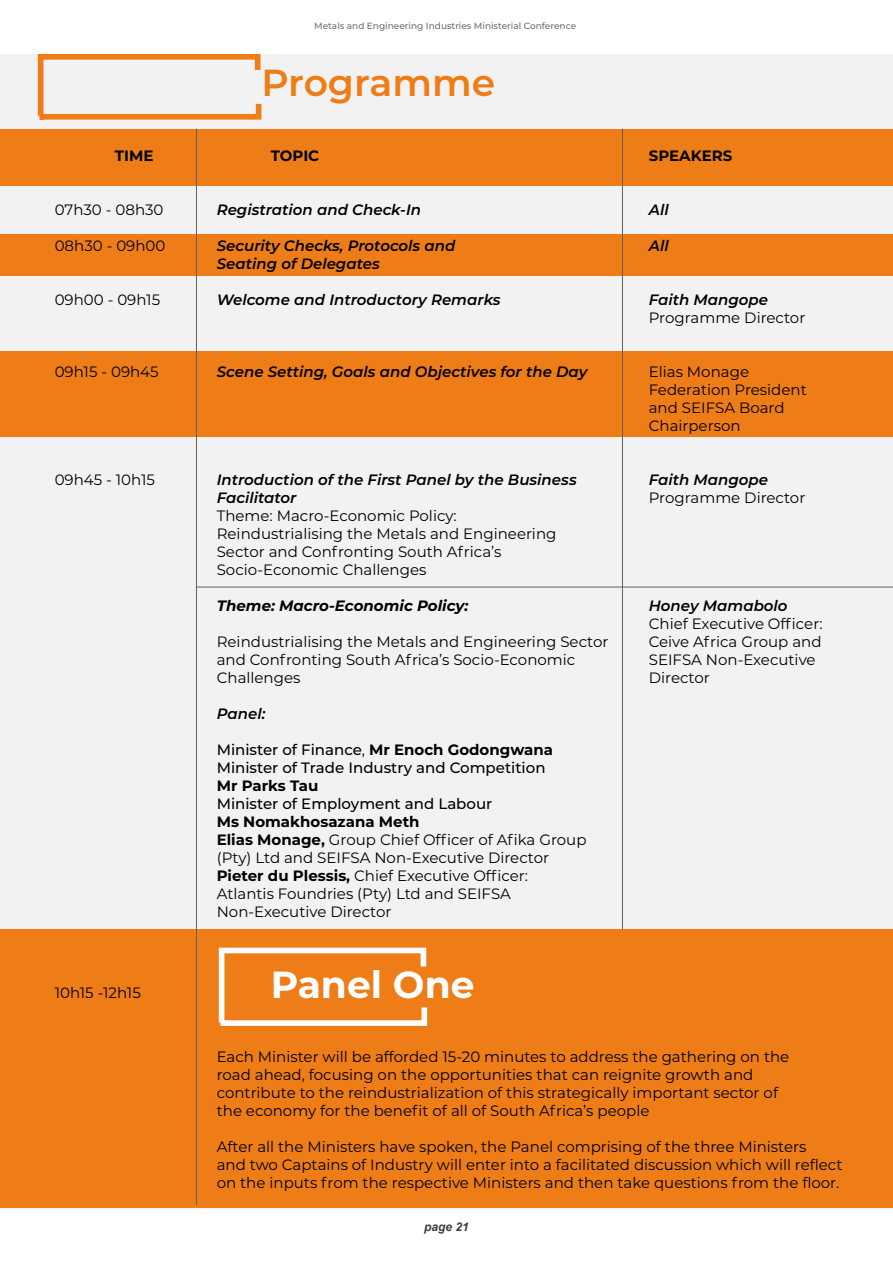
<style>
.page{position:relative;width:893px;height:1263px;background:#fff}
.page>*{position:absolute;margin:0;border:0;box-sizing:border-box;transform-origin:0 0}
.t1{font:600 37.65px "Montserrat";color:#ef7d17}
.t2{font:700 37.65px "Montserrat";color:#fff}
.t3{font:15px/18px "Montserrat";color:#000}
.t4{font:italic 600 15px "Montserrat";color:#000}
.t5{font:500 15px/18px "Montserrat";color:#000}
.t6{font:700 15px "Montserrat";color:#000}
.t7{font:italic 700 15px "Montserrat";color:#000}
.t8{font:italic 700 12px "Arial";color:#3c3c3b}
.t9{font:500 9px "Montserrat";color:#706f6f}
.s1{font-weight:400}
.s2{font-weight:700}
</style>
<div class="page">
<div style="left:0;top:54px;width:893px;height:1154px;background:#f2f2f2"></div>
<div style="left:0;top:129px;width:893px;height:57px;background:#ef7d17"></div>
<svg style="left:37px;top:54px;width:225px;height:66px"></svg>
<div style="left:0;top:234px;width:893px;height:42px;background:#ef7d17"></div>
<div style="left:0;top:351px;width:893px;height:85px;background:#ef7d17"></div>
<hr style="left:196px;top:587px;width:697px;height:1px;background:#616160">
<div style="left:0;top:929px;width:893px;height:279px;background:#ef7d17"></div>
<hr style="left:196px;top:128px;width:1px;height:1077px;background:#616160">
<svg style="left:218px;top:947px;width:210px;height:79px"></svg>
<hr style="left:622px;top:128px;width:1px;height:801px;background:#616160">
<p class="t9" style="left:314px;top:22px;width:264px">Metals and Engineering Industries Ministerial Conference</p>
<h1 class="t1" style="left:261px;top:67px;width:235px">Programme</h1>
<p class="t6" style="left:115px;top:149px;width:40px">TIME</p>
<p class="t6" style="left:271px;top:149px;width:50px">TOPIC</p>
<p class="t6" style="left:649px;top:149px;width:85px">SPEAKERS</p>
<p class="t3" style="left:55px;top:201px;width:110px">07h30 - 08h30</p>
<p class="t4" style="left:217px;top:203px;width:206px">Registration and Check-In</p>
<p class="t4" style="left:649px;top:203px;width:21px">All</p>
<p class="t3" style="left:55px;top:237px;width:112px">08h30 - 09h00</p>
<p class="t4" style="left:217px;top:239px;width:240px">Security Checks, Protocols and</p>
<p class="t4" style="left:649px;top:239px;width:21px">All</p>
<p class="t4" style="left:217px;top:257px;width:165px">Seating of Delegates</p>
<p class="t3" style="left:55px;top:291px;width:107px">09h00 - 09h15</p>
<p class="t4" style="left:217px;top:293px;width:285px">Welcome and Introductory Remarks</p>
<p class="t4" style="left:649px;top:293px;width:121px">Faith Mangope</p>
<p class="t3" style="left:649px;top:309px;width:158px">Programme Director</p>
<p class="t3" style="left:55px;top:363px;width:105px">09h15 - 09h45</p>
<p class="t4" style="left:217px;top:365px;width:372px">Scene Setting, Goals and Objectives for the Day</p>
<p class="t3" style="left:649px;top:363px;width:160px">Elias Monage<br>Federation President and SEIFSA Board<br>Chairperson</p>
<p class="t3" style="left:55px;top:471px;width:102px">09h45 - 10h15</p>
<p class="t4" style="left:217px;top:473px;width:361px">Introduction of the First Panel by the Business</p>
<p class="t4" style="left:649px;top:473px;width:121px">Faith Mangope</p>
<p class="t4" style="left:217px;top:491px;width:81px">Facilitator</p>
<p class="t3" style="left:649px;top:489px;width:158px">Programme Director</p>
<p class="t3" style="left:217px;top:507px;width:341px">Theme: Macro-Economic Policy:<br>Reindustrialising the Metals and Engineering Sector and Confronting South Africa’s Socio-Economic Challenges</p>
<p class="t7" style="left:217px;top:599px;width:253px">Theme: Macro-Economic Policy:</p>
<p class="t4" style="left:649px;top:599px;width:140px">Honey Mamabolo</p>
<p class="t3" style="left:649px;top:615px;width:175px">Chief Executive Officer:</p>
<p class="t3" style="left:217px;top:633px;width:393px">Reindustrialising the Metals and Engineering Sector</p>
<p class="t3" style="left:649px;top:633px;width:174px">Ceive Africa Group and</p>
<p class="t3" style="left:217px;top:651px;width:360px">and Confronting South Africa’s Socio-Economic</p>
<p class="t3" style="left:649px;top:651px;width:168px">SEIFSA Non-Executive</p>
<p class="t3" style="left:217px;top:669px;width:85px">Challenges</p>
<p class="t3" style="left:649px;top:669px;width:63px">Director</p>
<p class="t4" style="left:217px;top:707px;width:50px">Panel:</p>
<p class="t5" style="left:217px;top:742px;width:338px">Minister of Finance<span class="s1">,</span> <span class="s2">Mr Enoch Godongwana<br></span>Minister of Trade Industry and Competition</p>
<p class="t6" style="left:217px;top:779px;width:103px">Mr Parks Tau</p>
<p class="t5" style="left:217px;top:796px;width:277px">Minister of Employment and Labour</p>
<p class="t3" style="left:217px;top:813px;width:371px"><span class="s2">Ms Nomakhosazana Meth<br>Elias Monage,</span> Group Chief Officer of Afika Group (Pty) Ltd and SEIFSA Non-Executive Director <span class="s2">Pieter du Plessis,</span> Chief Executive Officer:<br>Atlantis Foundries (Pty) Ltd and SEIFSA Non-Executive Director</p>
<p class="t3" style="left:55px;top:984px;width:88px">10h15 -12h15</p>
<h1 class="t2" style="left:271px;top:969px;width:205px">Panel One</h1>
<p class="t3" style="left:217px;top:1048px;width:574px">Each Minister will be afforded 15-20 minutes to address the gathering on the road ahead, focusing on the opportunities that can reignite growth and contribute to the reindustrialization of this strategically important sector of the economy for the benefit of all of South Africa’s people</p>
<p class="t3" style="left:217px;top:1138px;width:627px">After all the Ministers have spoken, the Panel comprising of the three Ministers<br>and two Captains of Industry will enter into a facilitated discussion which will reflect on the inputs from the respective Ministers and then take questions from the floor.</p>
<p class="t8" style="left:424px;top:1223px;width:46px">page 21</p>
</div>
